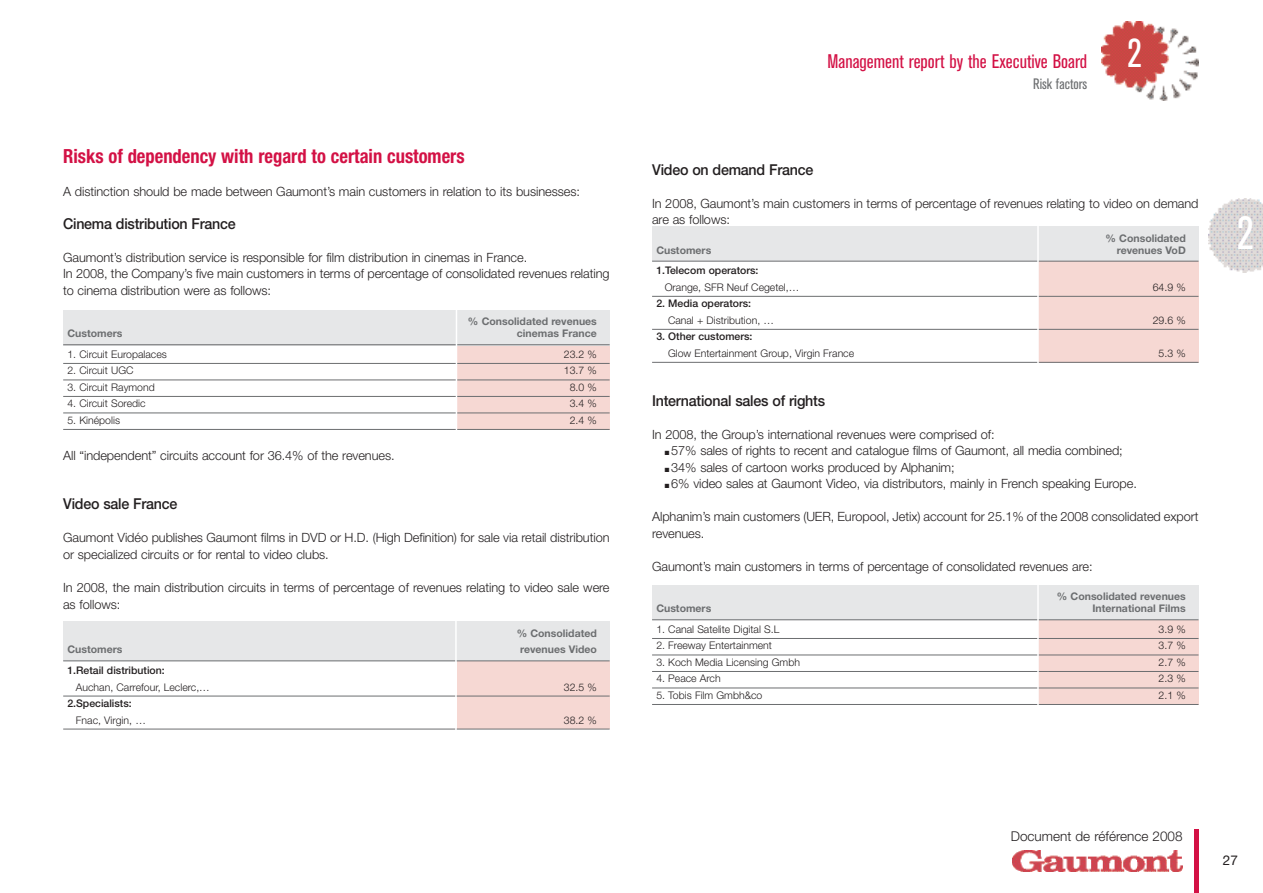
<style>
.page{position:relative;width:1263px;height:893px;background:#fff}
.page>*{position:absolute;margin:0;border:0;box-sizing:border-box;transform-origin:0 0}
.t1{font:condensed 46.2px "Akzidenz Grotesk BE";color:#fff}
.t2{font:700 condensed 19.5px "Helvetica Neue";color:#d31145;scale:.95 1}
.t3{font:condensed 19.5px "Akzidenz Grotesk BE";color:#d31145}
.t4{font:500 15px "Helvetica Neue";letter-spacing:-.015em;color:#231f20;scale:.95 1}
.t5{font:condensed 15px "Akzidenz Grotesk BE";color:#6c6e70}
.t6{font:300 13.5px "Helvetica Neue";color:#231f20}
.t7{font:13.5px "Helvetica Neue";color:#231f20}
.t8{font:300 12.75px/16.5px "Helvetica Neue";letter-spacing:-.005em;color:#231f20}
.t9{font:300 10.5px "Helvetica Neue";color:#231f20}
.t10{font:700 10.5px "Helvetica Neue";color:#6c6e70}
.t11{font:500 10.5px "Helvetica Neue";color:#231f20}
.s1{font-size:40.05px;color:#fff}
</style>
<div class="page">
<hr style="left:1194px;top:829px;width:4px;height:64px;background:#d31145">
<img style="left:1012px;top:850px;width:171px;height:22px">
<img style="left:1208px;top:198px;width:54px;height:74px">
<img style="left:1101px;top:21px;width:98px;height:80px">
<div style="left:457px;top:316px;width:152px;height:114px;background:#f6d8d3"></div>
<div style="left:63px;top:310px;width:546px;height:35px;background:#e6e7e8"></div>
<hr style="left:63px;top:344px;width:547px;height:1px;background:#6c6e70">
<hr style="left:63px;top:363px;width:547px;height:1px;background:#6c6e70">
<hr style="left:63px;top:379px;width:547px;height:1px;background:#6c6e70">
<hr style="left:63px;top:396px;width:547px;height:1px;background:#6c6e70">
<hr style="left:63px;top:412px;width:547px;height:1px;background:#6c6e70">
<hr style="left:63px;top:429px;width:547px;height:1px;background:#6c6e70">
<div style="left:457px;top:627px;width:152px;height:102px;background:#f6d8d3"></div>
<div style="left:63px;top:622px;width:546px;height:39px;background:#e6e7e8"></div>
<hr style="left:63px;top:660px;width:547px;height:1px;background:#6c6e70">
<hr style="left:63px;top:696px;width:547px;height:1px;background:#6c6e70">
<hr style="left:63px;top:729px;width:547px;height:1px;background:#6c6e70">
<div style="left:1038px;top:232px;width:160px;height:131px;background:#f6d8d3"></div>
<div style="left:652px;top:226px;width:546px;height:35px;background:#e6e7e8"></div>
<hr style="left:652px;top:261px;width:546px;height:1px;background:#6c6e70">
<hr style="left:652px;top:296px;width:546px;height:1px;background:#6c6e70">
<hr style="left:652px;top:329px;width:546px;height:1px;background:#6c6e70">
<hr style="left:652px;top:362px;width:546px;height:1px;background:#6c6e70">
<div style="left:1038px;top:591px;width:160px;height:113px;background:#f6d8d3"></div>
<div style="left:652px;top:585px;width:546px;height:34px;background:#e6e7e8"></div>
<hr style="left:652px;top:619px;width:546px;height:1px;background:#6c6e70">
<hr style="left:652px;top:638px;width:546px;height:1px;background:#6c6e70">
<hr style="left:652px;top:654px;width:546px;height:1px;background:#6c6e70">
<hr style="left:652px;top:671px;width:546px;height:1px;background:#6c6e70">
<hr style="left:652px;top:687px;width:546px;height:1px;background:#6c6e70">
<hr style="left:652px;top:704px;width:546px;height:1px;background:#6c6e70">
<hr style="left:456px;top:306px;width:1px;height:126px;background:#fff">
<hr style="left:455px;top:612px;width:2px;height:127px;background:#fff">
<hr style="left:1037px;top:220px;width:2px;height:147px;background:#fff">
<hr style="left:1037px;top:579px;width:2px;height:133px;background:#fff">
<h2 class="t2" style="left:63px;top:149px;width:424px">Risks of dependency with regard to certain customers</h2>
<p class="t8" style="left:63px;top:184px;width:518px">A distinction should be made between Gaumont’s main customers in relation to its businesses:</p>
<p class="t4" style="left:63px;top:218px;width:183px">Cinema distribution France</p>
<p class="t8" style="left:63px;top:250px;width:548px">Gaumont’s distribution service is responsible for film distribution in cinemas in France.<br>In 2008, the Company’s five main customers in terms of percentage of consolidated revenues relating to cinema distribution were as follows:</p>
<p class="t10" style="left:468px;top:318px;width:130px">% Consolidated revenues</p>
<p class="t10" style="left:67px;top:330px;width:57px">Customers</p>
<p class="t10" style="left:517px;top:330px;width:81px">cinemas France</p>
<p class="t9" style="left:67px;top:350px;width:101px">1. Circuit Europalaces</p>
<p class="t9" style="left:564px;top:350px;width:34px">23.2 %</p>
<p class="t9" style="left:67px;top:367px;width:68px">2. Circuit UGC</p>
<p class="t9" style="left:564px;top:367px;width:34px">13.7 %</p>
<p class="t9" style="left:67px;top:383px;width:89px">3. Circuit Raymond</p>
<p class="t9" style="left:570px;top:383px;width:29px">8.0 %</p>
<p class="t9" style="left:67px;top:400px;width:80px">4. Circuit Soredic</p>
<p class="t9" style="left:570px;top:400px;width:29px">3.4 %</p>
<p class="t9" style="left:67px;top:416px;width:54px">5. Kinépolis</p>
<p class="t9" style="left:570px;top:416px;width:29px">2.4 %</p>
<p class="t8" style="left:63px;top:448px;width:333px">All “independent” circuits account for 36.4% of the revenues.</p>
<p class="t4" style="left:63px;top:499px;width:122px">Video sale France</p>
<p class="t8" style="left:63px;top:531px;width:548px">Gaumont Vidéo publishes Gaumont films in DVD or H.D. (High Definition) for sale via retail distribution or specialized circuits or for rental to video clubs.</p>
<p class="t8" style="left:63px;top:580px;width:548px">In 2008, the main distribution circuits in terms of percentage of revenues relating to video sale were as follows:</p>
<p class="t10" style="left:517px;top:629px;width:82px">% Consolidated</p>
<p class="t10" style="left:67px;top:646px;width:57px">Customers</p>
<p class="t10" style="left:520px;top:646px;width:78px">revenues Video</p>
<p class="t11" style="left:67px;top:666px;width:99px">1.Retail distribution:</p>
<p class="t9" style="left:76px;top:683px;width:135px">Auchan, Carrefour, Leclerc,…</p>
<p class="t9" style="left:564px;top:683px;width:34px">32.5 %</p>
<p class="t11" style="left:67px;top:699px;width:66px">2.Specialists:</p>
<p class="t9" style="left:76px;top:716px;width:71px">Fnac, Virgin, …</p>
<p class="t9" style="left:564px;top:716px;width:34px">38.2 %</p>
<h2 class="t3" style="left:827px;top:54px;width:316px">Management report by the Executive Board <span class="s1">2</span></h2>
<p class="t5" style="left:1033px;top:78px;width:56px">Risk factors</p>
<p class="t4" style="left:652px;top:164px;width:171px">Video on demand France</p>
<p class="t8" style="left:652px;top:196px;width:548px">In 2008, Gaumont’s main customers in terms of percentage of revenues relating to video on demand are as follows:</p>
<p class="t10" style="left:1105px;top:234px;width:82px">% Consolidated</p>
<p class="t10" style="left:656px;top:246px;width:57px">Customers</p>
<p class="t10" style="left:1117px;top:246px;width:70px">revenues VoD</p>
<p class="t11" style="left:656px;top:267px;width:104px">1.Telecom operators:</p>
<p class="t9" style="left:665px;top:283px;width:136px">Orange, SFR Neuf Cegetel,…</p>
<p class="t9" style="left:1153px;top:283px;width:34px">64.9 %</p>
<p class="t11" style="left:656px;top:300px;width:96px">2. Media operators:</p>
<p class="t9" style="left:668px;top:316px;width:107px">Canal + Distribution, …</p>
<p class="t9" style="left:1153px;top:316px;width:34px">29.6 %</p>
<p class="t11" style="left:656px;top:333px;width:98px">3. Other customers:</p>
<p class="t9" style="left:668px;top:349px;width:188px">Glow Entertainment Group, Virgin France</p>
<p class="t9" style="left:1159px;top:349px;width:29px">5.3 %</p>
<p class="t4" style="left:652px;top:395px;width:184px">International sales of rights</p>
<p class="t8" style="left:652px;top:427px;width:344px">In 2008, the Group’s international revenues were comprised of:</p>
<p class="t8" style="left:665px;top:444px;width:459px">■ 57% sales of rights to recent and catalogue films of Gaumont, all media combined;</p>
<p class="t8" style="left:665px;top:460px;width:291px">■ 34% sales of cartoon works produced by Alphanim;</p>
<p class="t8" style="left:665px;top:477px;width:474px">■ 6% video sales at Gaumont Video, via distributors, mainly in French speaking Europe.</p>
<p class="t8" style="left:652px;top:510px;width:548px">Alphanim’s main customers (UER, Europool, Jetix) account for 25.1% of the 2008 consolidated export revenues.</p>
<p class="t8" style="left:652px;top:559px;width:442px">Gaumont’s main customers in terms of percentage of consolidated revenues are:</p>
<p class="t10" style="left:1057px;top:593px;width:130px">% Consolidated revenues</p>
<p class="t10" style="left:656px;top:605px;width:57px">Customers</p>
<p class="t10" style="left:1092px;top:605px;width:95px">International Films</p>
<p class="t9" style="left:656px;top:625px;width:125px">1. Canal Satelite Digital S.L</p>
<p class="t9" style="left:1158px;top:625px;width:29px">3.9 %</p>
<p class="t9" style="left:656px;top:642px;width:117px">2. Freeway Entertainment</p>
<p class="t9" style="left:1158px;top:642px;width:29px">3.7 %</p>
<p class="t9" style="left:656px;top:658px;width:145px">3. Koch Media Licensing Gmbh</p>
<p class="t9" style="left:1158px;top:658px;width:29px">2.7 %</p>
<p class="t9" style="left:656px;top:675px;width:66px">4. Peace Arch</p>
<p class="t9" style="left:1158px;top:675px;width:29px">2.3 %</p>
<p class="t9" style="left:656px;top:691px;width:108px">5. Tobis Film Gmbh&amp;co</p>
<p class="t9" style="left:1158px;top:691px;width:29px">2.1 %</p>
<h1 class="t1" style="left:1237px;top:216px;width:19px">2</h1>
<p class="t6" style="left:1011px;top:831px;width:173px">Document de référence 2008</p>
<p class="t7" style="left:1223px;top:855px;width:17px">27</p>
</div>
